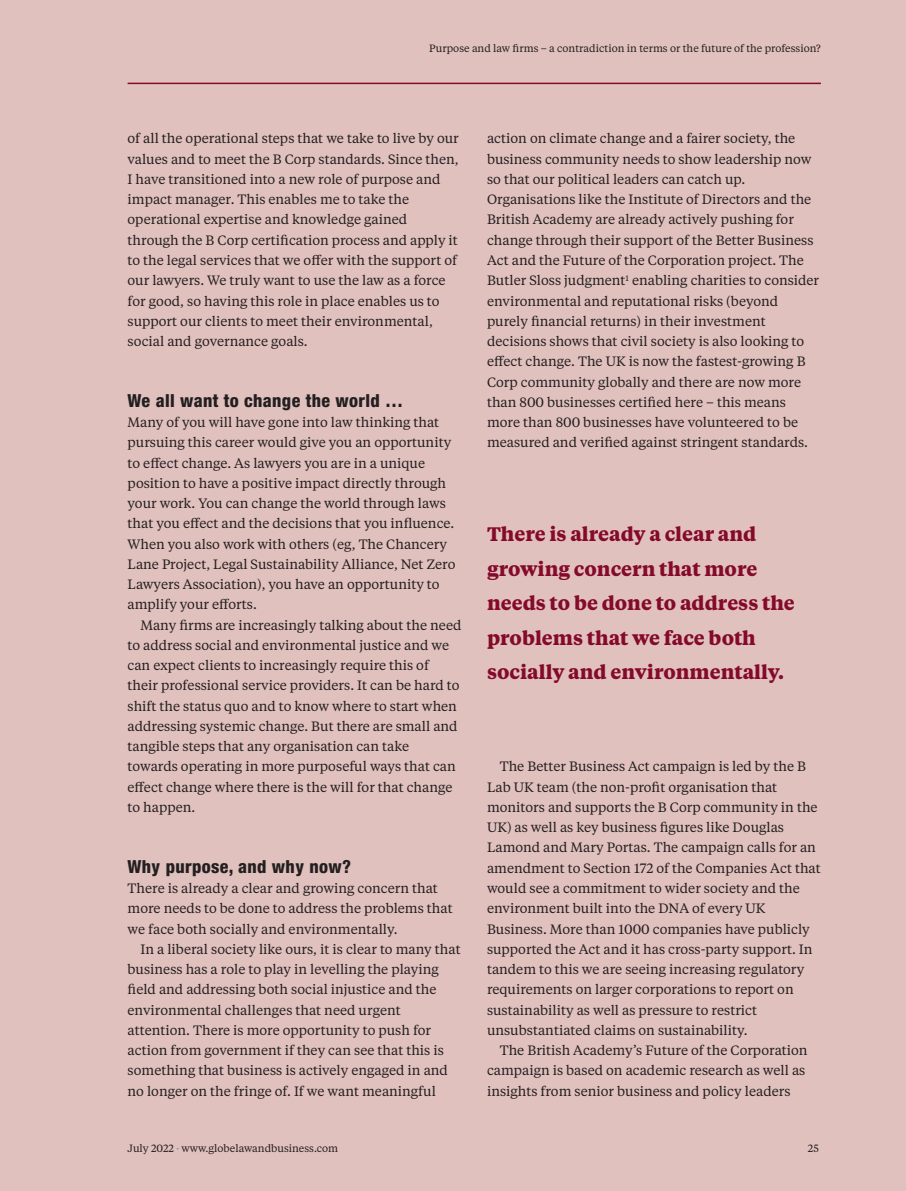
<style>
.page{position:relative;width:906px;height:1191px;background:#e1c1be}
.page>*{position:absolute;margin:0;border:0;box-sizing:border-box;transform-origin:0 0}
.t1{font:700 19.5px/34.5px "Tiempos Text";color:#840a2b}
.t2{font:800 condensed 18px "Helvetica Neue";letter-spacing:.02em;color:#231f20}
.t3{font:13.5px/20.2px "Tiempos Text";color:#231f20}
.t4{font:10.5px "Tiempos Text";color:#231f20}
.s1{font-size:7.5px;color:#939598}
</style>
<div class="page">
<hr style="left:128px;top:83px;width:693px;height:1px;background:#840a2b">
<p class="t4" style="left:429px;top:44px;width:393px">Purpose and law firms – a contradiction in terms or the future of the profession?</p>
<p class="t3" style="left:128px;top:130px;width:333px">of all the operational steps that we take to live by our values and to meet the B Corp standards. Since then, I have transitioned into a new role of purpose and impact manager. This enables me to take the operational expertise and knowledge gained through the B Corp certification process and apply it to the legal services that we offer with the support of our lawyers. We truly want to use the law as a force for good, so having this role in place enables us to support our clients to meet their environmental, social and governance goals.</p>
<h2 class="t2" style="left:128px;top:394px;width:277px">We all want to change the world …</h2>
<p class="t3" style="left:128px;top:413px;width:329px">Many of you will have gone into law thinking that pursuing this career would give you an opportunity to effect change. As lawyers you are in a unique position to have a positive impact directly through your work. You can change the world through laws that you effect and the decisions that you influence.<br>When you also work with others (eg, The Chancery Lane Project, Legal Sustainability Alliance, Net Zero Lawyers Association), you have an opportunity to amplify your efforts.</p>
<p class="t3" style="left:128px;top:616px;width:335px;text-indent:13px">Many firms are increasingly talking about the need to address social and environmental justice and we can expect clients to increasingly require this of their professional service providers. It can be hard to shift the status quo and to know where to start when addressing systemic change. But there are small and tangible steps that any organisation can take towards operating in more purposeful ways that can effect change where there is the will for that change to happen.</p>
<h2 class="t2" style="left:128px;top:860px;width:225px">Why purpose, and why now?</h2>
<p class="t3" style="left:128px;top:879px;width:326px">There is already a clear and growing concern that more needs to be done to address the problems that we face both socially and environmentally.</p>
<p class="t3" style="left:128px;top:940px;width:334px;text-indent:13px">In a liberal society like ours, it is clear to many that business has a role to play in levelling the playing field and addressing both social injustice and the environmental challenges that need urgent attention. There is more opportunity to push for action from government if they can see that this is something that business is actively engaged in and no longer on the fringe of. If we want meaningful</p>
<p class="t3" style="left:487px;top:130px;width:334px">action on climate change and a fairer society, the business community needs to show leadership now so that our political leaders can catch up.<br>Organisations like the Institute of Directors and the British Academy are already actively pushing for change through their support of the Better Business Act and the Future of the Corporation project. The Butler Sloss judgment<sup>1</sup> enabling charities to consider environmental and reputational risks (beyond purely financial returns) in their investment decisions shows that civil society is also looking to effect change. The UK is now the fastest-growing B Corp community globally and there are now more than 800 businesses certified here – this means more than 800 businesses have volunteered to be measured and verified against stringent standards.</p>
<h1 class="t1" style="left:487px;top:518px;width:309px">There is already a clear and growing concern that more needs to be done to address the problems that we face both socially and environmentally.</h1>
<p class="t3" style="left:487px;top:757px;width:335px;text-indent:13px">The Better Business Act campaign is led by the B Lab UK team (the non-profit organisation that monitors and supports the B Corp community in the UK) as well as key business figures like Douglas Lamond and Mary Portas. The campaign calls for an amendment to Section 172 of the Companies Act that would see a commitment to wider society and the environment built into the DNA of every UK Business. More than 1000 companies have publicly supported the Act and it has cross-party support. In tandem to this we are seeing increasing regulatory requirements on larger corporations to report on sustainability as well as pressure to restrict unsubstantiated claims on sustainability.</p>
<p class="t3" style="left:487px;top:1041px;width:322px;text-indent:13px">The British Academy’s Future of the Corporation campaign is based on academic research as well as insights from senior business and policy leaders</p>
<p class="t4" style="left:128px;top:1144px;width:212px">July 2022 <span class="s1">•</span> www.globelawandbusiness.com</p>
<p class="t4" style="left:808px;top:1144px;width:12px">25</p>
</div>
